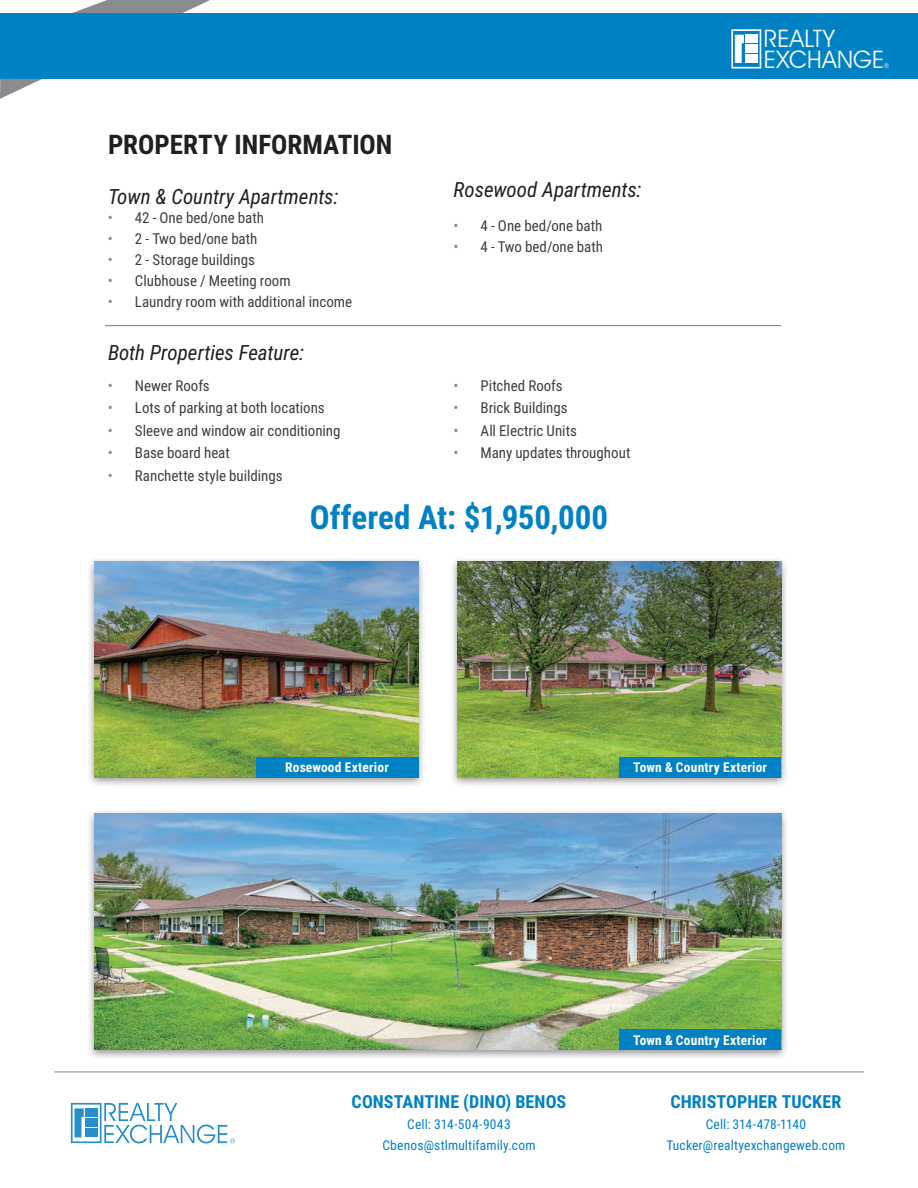
<style>
.page{position:relative;width:918px;height:1188px;background:#fff}
.page>*{position:absolute;margin:0;border:0;box-sizing:border-box;transform-origin:0 0}
.t1{font:700 33px "Roboto Condensed";color:#0081c4}
.t2{font:700 27px "Roboto Condensed";color:#231f20}
.t3{font:italic 700 27px "Roboto Condensed";letter-spacing:-.005em;color:#fff}
.t4{font:24px/20.7px "Avant Garde IT Cby BT";letter-spacing:.01em;color:#fff}
.t5{font:italic 21px "Roboto Condensed";letter-spacing:-.005em;color:#231f20}
.t6{font:700 18px "Roboto Condensed";letter-spacing:.005em;color:#0081c4}
.t7{font:15px "Roboto Condensed";color:#3e3e3f}
.t8{font:13.5px/21px "Roboto Condensed";letter-spacing:.01em;color:#0081c4;text-align:center}
.t9{font:700 13.5px "Roboto Condensed";letter-spacing:.015em;color:#fff}
.t10{font:6.6px "Avant Garde IT Cby BT";color:#fff}
.s1{color:#898b8e}
</style>
<div class="page">
<svg style="left:0;top:0;width:210px;height:99px"></svg>
<svg style="left:71px;top:1103px;width:163px;height:40px"></svg>
<hr style="left:54px;top:1072px;width:810px;height:1px;background:#898b8e">
<div style="left:1px;top:14px;width:917px;height:65px;background:#0081c4"></div>
<div style="left:731px;top:29px;width:30px;height:40px;border:2px solid #fff"></div>
<svg style="left:735px;top:35px;width:9px;height:28px"></svg>
<div style="left:746px;top:35px;width:12px;height:8px;background:#fff"></div>
<div style="left:746px;top:44px;width:12px;height:9px;background:#fff"></div>
<div style="left:746px;top:54px;width:12px;height:8px;background:#fff"></div>
<div style="left:86px;top:556px;width:341px;height:233px;background:#231f20;opacity:.5"></div>
<img style="left:94px;top:561px;width:324px;height:216px">
<div style="left:449px;top:556px;width:341px;height:233px;background:#231f20;opacity:.5"></div>
<img style="left:457px;top:561px;width:324px;height:216px">
<div style="left:86px;top:808px;width:703px;height:253px;background:#231f20;opacity:.5"></div>
<img style="left:94px;top:814px;width:687px;height:236px">
<hr style="left:105px;top:325px;width:676px;height:1px;background:#898b8e">
<div style="left:256px;top:757px;width:162px;height:20px;background:#0081c4"></div>
<div style="left:619px;top:757px;width:162px;height:20px;background:#0081c4"></div>
<div style="left:619px;top:1030px;width:162px;height:20px;background:#0081c4"></div>
<h2 class="t2" style="left:108px;top:125px;width:286px">PROPERTY INFORMATION</h2>
<h3 class="t5" style="left:108px;top:182px;width:232px">Town &amp; Country Apartments:</h3>
<p class="t7" style="left:108px;top:207px;width:157px"><span class="s1">•</span> 42 - One bed/one bath</p>
<p class="t7" style="left:108px;top:228px;width:151px"><span class="s1">•</span> 2 - Two bed/one bath</p>
<p class="t7" style="left:108px;top:249px;width:148px"><span class="s1">•</span> 2 - Storage buildings</p>
<p class="t7" style="left:108px;top:270px;width:184px"><span class="s1">•</span> Clubhouse / Meeting room</p>
<p class="t7" style="left:108px;top:291px;width:246px"><span class="s1">•</span> Laundry room with additional income</p>
<h3 class="t5" style="left:108px;top:338px;width:198px">Both Properties Feature:</h3>
<p class="t7" style="left:108px;top:375px;width:103px"><span class="s1">•</span> Newer Roofs</p>
<p class="t7" style="left:108px;top:398px;width:218px"><span class="s1">•</span> Lots of parking at both locations</p>
<p class="t7" style="left:108px;top:420px;width:234px"><span class="s1">•</span> Sleeve and window air conditioning</p>
<p class="t7" style="left:108px;top:443px;width:123px"><span class="s1">•</span> Base board heat</p>
<p class="t7" style="left:108px;top:465px;width:176px"><span class="s1">•</span> Ranchette style buildings</p>
<h3 class="t5" style="left:454px;top:175px;width:189px">Rosewood Apartments:</h3>
<p class="t7" style="left:454px;top:215px;width:150px"><span class="s1">•</span> 4 - One bed/one bath</p>
<p class="t7" style="left:454px;top:236px;width:151px"><span class="s1">•</span> 4 - Two bed/one bath</p>
<p class="t7" style="left:454px;top:375px;width:111px"><span class="s1">•</span> Pitched Roofs</p>
<p class="t7" style="left:454px;top:398px;width:116px"><span class="s1">•</span> Brick Buildings</p>
<p class="t7" style="left:454px;top:420px;width:125px"><span class="s1">•</span> All Electric Units</p>
<p class="t7" style="left:454px;top:443px;width:178px"><span class="s1">•</span> Many updates throughout</p>
<h1 class="t1" style="left:310px;top:494px;width:300px">Offered At: $1,950,000</h1>
<h3 class="t4" style="left:764px;top:28px;width:122px">REALTY<br>EXCHANGE</h3>
<h2 class="t3" style="left:676px;top:28px;width:217px">CAPTIVA CROSSING</h2>
<p class="t10" style="left:884px;top:62px;width:7px">®</p>
<p class="t9" style="left:285px;top:758px;width:105px">Rosewood Exterior</p>
<p class="t9" style="left:633px;top:758px;width:135px">Town &amp; Country Exterior</p>
<p class="t6" style="left:352px;top:1089px;width:216px">CONSTANTINE (DINO) BENOS</p>
<p class="t8" style="left:382px;top:1113px;width:155px">Cell: 314-504-9043<br>Cbenos@stlmultifamily.com</p>
<p class="t9" style="left:633px;top:1031px;width:135px">Town &amp; Country Exterior</p>
<p class="t6" style="left:670px;top:1089px;width:173px">CHRISTOPHER TUCKER</p>
<p class="t8" style="left:667px;top:1113px;width:180px">Cell: 314-478-1140<br>Tucker@realtyexchangeweb.com</p>
</div>
